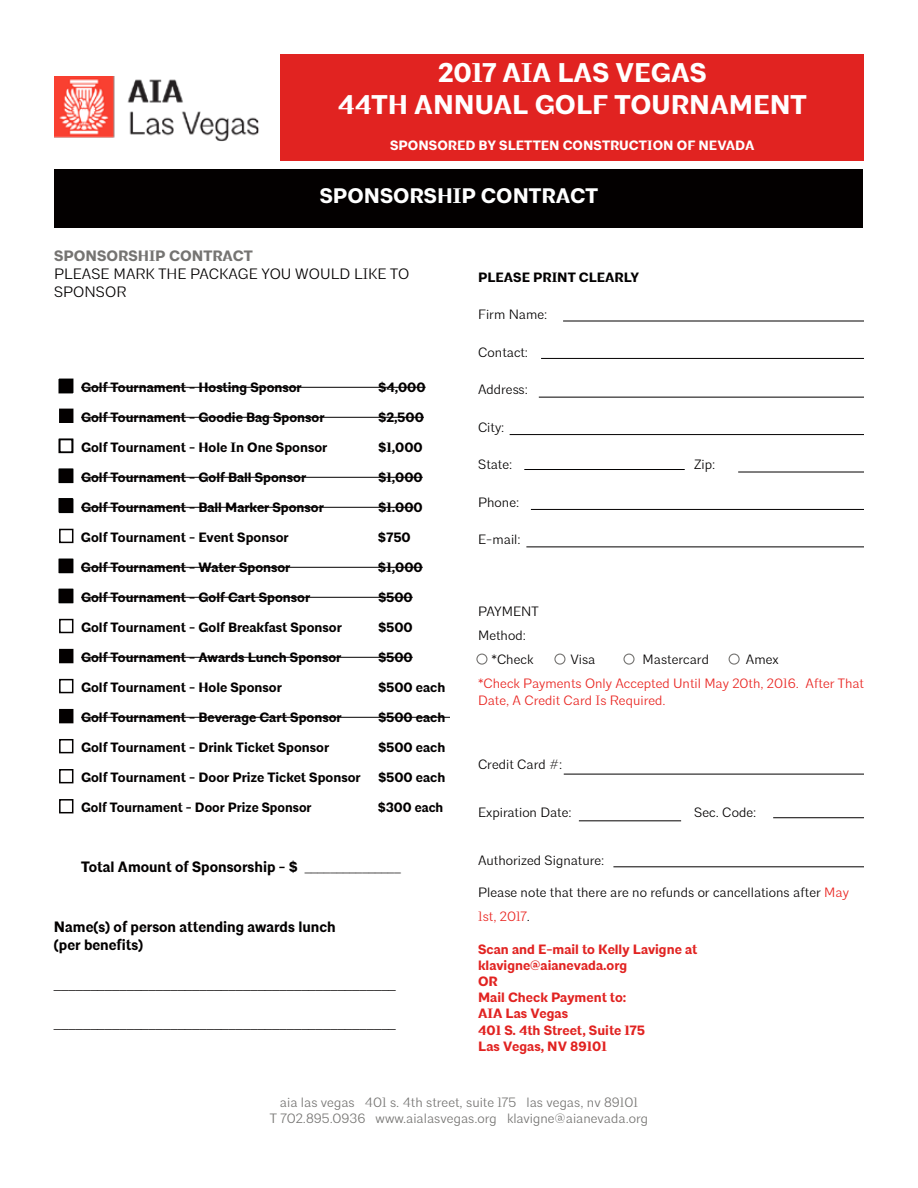
<style>
.page{position:relative;width:918px;height:1188px;background:#fff}
.page>*{position:absolute;margin:0;border:0;box-sizing:border-box;transform-origin:0 0}
.t1{font:700 27px/32.4px "Architype";color:#fff;text-align:center}
.t2{font:700 21px "Architype";color:#fff}
.t3{font:700 15px "Century Gothic";color:#030000}
.t4{font:700 15px/18px "Architype";color:#030000}
.t5{font:300 15px/18px "Architype";color:#030000}
.t6{font:700 15px "Architype";color:#757472}
.t7{font:700 13.5px "Architype";color:#030000}
.t8{font:300 13.5px/24px "Architype";color:#030000}
.t9{font:700 13.5px/16.2px "Architype";color:#e12321}
.t10{font:300 13.5px/16.2px "Architype";color:#757472;text-align:center}
.t11{font:300 13.5px/16.2px "Architype";color:#e9231f}
.t12{font:700 13.5px "Architype";color:#fff}
.s1{color:#e9231f}
</style>
<div class="page">
<div style="left:281px;top:54px;width:583px;height:106px;background:#e12321"></div>
<div style="left:55px;top:170px;width:808px;height:58px;background:#030000"></div>
<img style="left:54px;top:77px;width:205px;height:64px">
<svg style="left:81px;top:386px;width:221px;height:1px"></svg>
<svg style="left:378px;top:386px;width:48px;height:1px"></svg>
<hr style="left:81px;top:387px;width:345px;height:1px;background:#030000">
<svg style="left:81px;top:416px;width:244px;height:1px"></svg>
<svg style="left:378px;top:416px;width:46px;height:1px"></svg>
<hr style="left:81px;top:417px;width:343px;height:1px;background:#030000">
<svg style="left:81px;top:476px;width:226px;height:1px"></svg>
<svg style="left:378px;top:476px;width:45px;height:1px"></svg>
<hr style="left:81px;top:477px;width:342px;height:1px;background:#030000">
<hr style="left:81px;top:507px;width:333px;height:1px;background:#030000">
<hr style="left:81px;top:567px;width:342px;height:1px;background:#030000">
<hr style="left:81px;top:597px;width:332px;height:1px;background:#030000">
<hr style="left:81px;top:657px;width:332px;height:1px;background:#030000">
<hr style="left:81px;top:717px;width:369px;height:1px;background:#030000">
<div style="left:60px;top:409px;width:13px;height:13px;background:#030000"></div>
<div style="left:59px;top:409px;width:14px;height:14px;border:2px solid #030000"></div>
<div style="left:59px;top:499px;width:14px;height:14px;border:2px solid #030000"></div>
<div style="left:59px;top:529px;width:14px;height:14px;border:2px solid #030000"></div>
<div style="left:59px;top:619px;width:14px;height:14px;border:2px solid #030000"></div>
<div style="left:60px;top:650px;width:13px;height:13px;background:#030000"></div>
<div style="left:59px;top:649px;width:14px;height:14px;border:2px solid #030000"></div>
<div style="left:60px;top:710px;width:13px;height:13px;background:#030000"></div>
<div style="left:59px;top:709px;width:14px;height:14px;border:2px solid #030000"></div>
<div style="left:59px;top:769px;width:14px;height:14px;border:2px solid #030000"></div>
<div style="left:59px;top:799px;width:14px;height:14px;border:2px solid #030000"></div>
<div style="left:59px;top:739px;width:14px;height:14px;border:2px solid #030000"></div>
<hr style="left:564px;top:774px;width:300px;height:1px;background:#030000">
<hr style="left:524px;top:469px;width:161px;height:1px;background:#030000">
<hr style="left:579px;top:820px;width:102px;height:1px;background:#030000">
<hr style="left:613px;top:866px;width:251px;height:1px;background:#030000">
<div style="left:476px;top:654px;width:11px;height:11px;border:1px solid #757472;border-radius:50%"></div>
<div style="left:554px;top:654px;width:11px;height:11px;border:1px solid #757472;border-radius:50%"></div>
<div style="left:623px;top:654px;width:12px;height:11px;border:1px solid #757472;border-radius:50%"></div>
<div style="left:729px;top:654px;width:11px;height:11px;border:1px solid #757472;border-radius:50%"></div>
<hr style="left:539px;top:397px;width:325px;height:1px;background:#030000">
<hr style="left:510px;top:434px;width:354px;height:1px;background:#030000">
<hr style="left:531px;top:509px;width:333px;height:1px;background:#030000">
<hr style="left:526px;top:547px;width:338px;height:1px;background:#030000">
<hr style="left:738px;top:472px;width:126px;height:1px;background:#030000">
<hr style="left:563px;top:321px;width:301px;height:1px;background:#030000">
<hr style="left:541px;top:358px;width:323px;height:1px;background:#030000">
<hr style="left:773px;top:817px;width:91px;height:1px;background:#030000">
<div style="left:59px;top:590px;width:13px;height:12px;background:#030000"></div>
<div style="left:58px;top:589px;width:15px;height:14px;border:2px solid #030000"></div>
<div style="left:58px;top:439px;width:15px;height:14px;border:2px solid #030000"></div>
<div style="left:59px;top:559px;width:13px;height:13px;background:#030000"></div>
<div style="left:58px;top:559px;width:15px;height:14px;border:2px solid #030000"></div>
<div style="left:58px;top:679px;width:15px;height:14px;background:#fff;border:2px solid #fff"></div>
<div style="left:59px;top:380px;width:13px;height:13px;background:#030000"></div>
<div style="left:58px;top:379px;width:15px;height:14px;border:2px solid #030000"></div>
<div style="left:59px;top:469px;width:13px;height:13px;background:#030000"></div>
<div style="left:58px;top:469px;width:15px;height:14px;border:2px solid #030000"></div>
<div style="left:59px;top:499px;width:13px;height:13px;background:#030000"></div>
<div style="left:58px;top:498px;width:15px;height:14px;border:2px solid #030000"></div>
<h1 class="t1" style="left:338px;top:57px;width:470px">2017 AIA LAS VEGAS<br>44TH ANNUAL GOLF TOURNAMENT</h1>
<p class="t12" style="left:390px;top:137px;width:366px">SPONSORED BY SLETTEN CONSTRUCTION OF NEVADA</p>
<h2 class="t2" style="left:320px;top:183px;width:280px">SPONSORSHIP CONTRACT</h2>
<p class="t6" style="left:54px;top:247px;width:200px">SPONSORSHIP CONTRACT</p>
<p class="t5" style="left:54px;top:265px;width:357px">PLEASE MARK THE PACKAGE YOU WOULD LIKE TO<br>SPONSOR</p>
<p class="t7" style="left:81px;top:379px;width:222px">Golf Tournament - Hosting Sponsor</p>
<p class="t7" style="left:378px;top:379px;width:49px">$4,000</p>
<p class="t7" style="left:81px;top:409px;width:245px">Golf Tournament - Goodie Bag Sponsor</p>
<p class="t7" style="left:378px;top:409px;width:47px">$2,500</p>
<p class="t7" style="left:81px;top:439px;width:248px">Golf Tournament - Hole In One Sponsor</p>
<p class="t7" style="left:378px;top:439px;width:46px">$1,000</p>
<p class="t7" style="left:81px;top:469px;width:227px">Golf Tournament - Golf Ball Sponsor</p>
<p class="t7" style="left:378px;top:469px;width:46px">$1,000</p>
<p class="t7" style="left:81px;top:499px;width:244px">Golf Tournament - Ball Marker Sponsor</p>
<p class="t7" style="left:378px;top:499px;width:46px">$1.000</p>
<p class="t7" style="left:81px;top:529px;width:209px">Golf Tournament - Event Sponsor</p>
<p class="t7" style="left:378px;top:529px;width:34px">$750</p>
<p class="t7" style="left:81px;top:559px;width:211px">Golf Tournament - Water Sponsor</p>
<p class="t7" style="left:378px;top:559px;width:46px">$1,000</p>
<p class="t7" style="left:81px;top:589px;width:231px">Golf Tournament - Golf Cart Sponsor</p>
<p class="t7" style="left:378px;top:589px;width:36px">$500</p>
<p class="t7" style="left:81px;top:619px;width:262px">Golf Tournament - Golf Breakfast Sponsor</p>
<p class="t7" style="left:378px;top:619px;width:36px">$500</p>
<p class="t7" style="left:81px;top:649px;width:262px">Golf Tournament - Awards Lunch Sponsor</p>
<p class="t7" style="left:378px;top:649px;width:36px">$500</p>
<p class="t7" style="left:81px;top:679px;width:202px">Golf Tournament - Hole Sponsor</p>
<p class="t7" style="left:378px;top:679px;width:69px">$500 each</p>
<p class="t7" style="left:81px;top:709px;width:262px">Golf Tournament - Beverage Cart Sponsor</p>
<p class="t7" style="left:378px;top:709px;width:69px">$500 each</p>
<p class="t7" style="left:81px;top:739px;width:250px">Golf Tournament - Drink Ticket Sponsor</p>
<p class="t7" style="left:378px;top:739px;width:69px">$500 each</p>
<p class="t7" style="left:81px;top:769px;width:281px">Golf Tournament - Door Prize Ticket Sponsor</p>
<p class="t7" style="left:378px;top:769px;width:69px">$500 each</p>
<p class="t7" style="left:81px;top:799px;width:232px">Golf Tournament - Door Prize Sponsor</p>
<p class="t7" style="left:378px;top:799px;width:67px">$300 each</p>
<p class="t4" style="left:81px;top:858px;width:321px">Total Amount of Sponsorship - $ _______________</p>
<p class="t4" style="left:54px;top:918px;width:283px">Name(s) of person attending awards lunch (per benefits)</p>
<p class="t3" style="left:54px;top:972px;width:343px">_______________________________________________</p>
<p class="t3" style="left:54px;top:1011px;width:343px">_______________________________________________</p>
<p class="t7" style="left:478px;top:269px;width:163px">PLEASE PRINT CLEARLY</p>
<p class="t8" style="left:478px;top:303px;width:71px">Firm Name:</p>
<p class="t8" style="left:478px;top:340px;width:52px">Contact:</p>
<p class="t8" style="left:478px;top:378px;width:52px">Address:</p>
<p class="t8" style="left:478px;top:415px;width:28px">City:</p>
<p class="t8" style="left:478px;top:453px;width:36px">State:</p>
<p class="t8" style="left:694px;top:453px;width:23px">Zip:</p>
<p class="t8" style="left:478px;top:490px;width:43px">Phone:</p>
<p class="t8" style="left:478px;top:528px;width:44px">E-mail:</p>
<p class="t8" style="left:478px;top:600px;width:62px">PAYMENT</p>
<p class="t8" style="left:478px;top:624px;width:50px">Method:</p>
<p class="t8" style="left:492px;top:648px;width:43px">*Check</p>
<p class="t8" style="left:570px;top:648px;width:27px">Visa</p>
<p class="t8" style="left:643px;top:648px;width:68px">Mastercard</p>
<p class="t8" style="left:746px;top:648px;width:34px">Amex</p>
<p class="t11" style="left:478px;top:676px;width:387px">*Check Payments Only Accepted Until May 20th, 2016. After That<br>Date, A Credit Card Is Required.</p>
<p class="t8" style="left:478px;top:752px;width:86px">Credit Card #:</p>
<p class="t8" style="left:478px;top:800px;width:95px">Expiration Date:</p>
<p class="t8" style="left:694px;top:800px;width:64px">Sec. Code:</p>
<p class="t8" style="left:478px;top:848px;width:128px">Authorized Signature:</p>
<p class="t8" style="left:478px;top:881px;width:372px">Please note that there are no refunds or cancellations after <span class="s1">May<br>1st, 2017</span>.</p>
<p class="t9" style="left:478px;top:941px;width:221px">Scan and E-mail to Kelly Lavigne at klavigne@aianevada.org<br>OR<br>Mail Check Payment to:<br>AIA Las Vegas<br>401 S. 4th Street, Suite 175<br>Las Vegas, NV 89101</p>
<p class="t10" style="left:270px;top:1094px;width:380px">aia las vegas 401 s. 4th street, suite 175 las vegas, nv 89101<br>T 702.895.0936 www.aialasvegas.org klavigne@aianevada.org</p>
</div>
